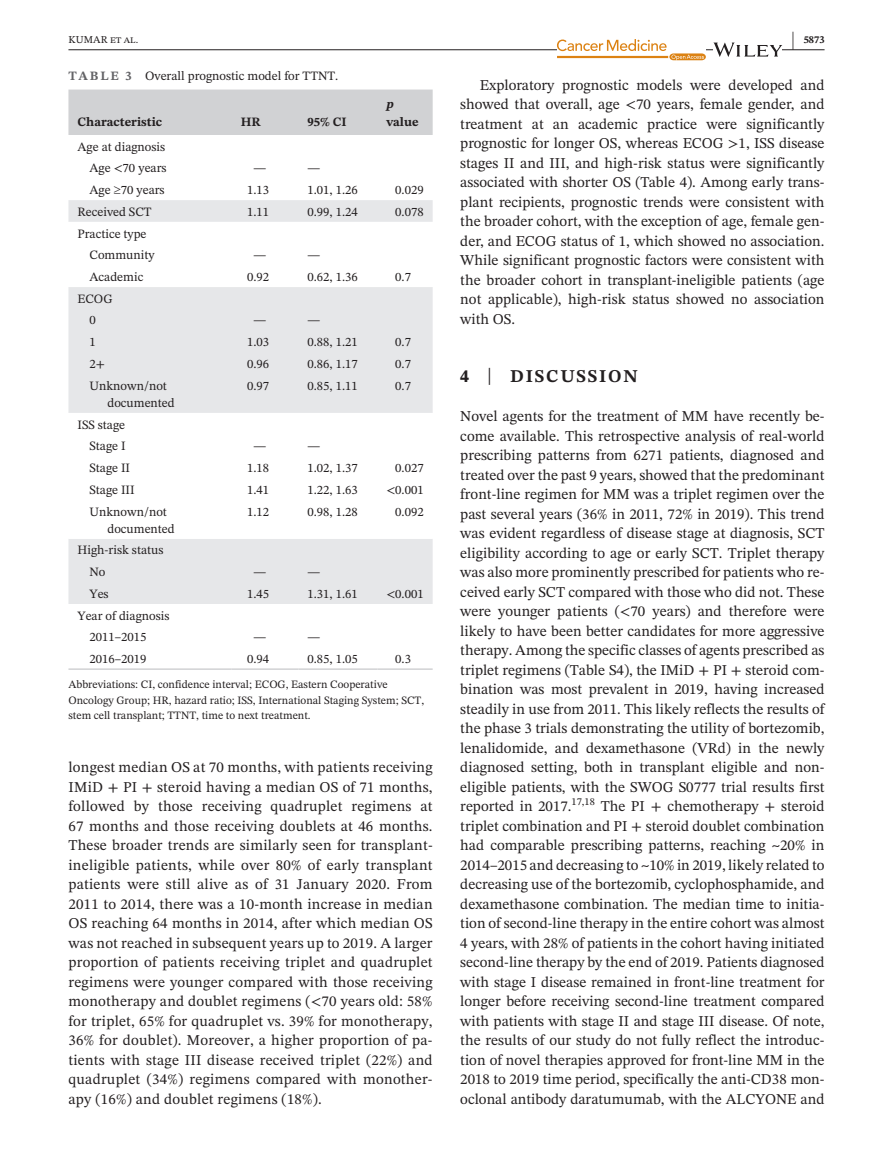
<style>
.page{position:relative;width:893px;height:1174px;background:#fff}
.page>*{position:absolute;margin:0;border:0;box-sizing:border-box;transform-origin:0 0}
.t1{font:700 21px "STIX Two Text";color:#231f20;scale:.42 1}
.t2{font:700 18px "STIX Two Text";letter-spacing:.1em;color:#231f20}
.t3{font:15px/19.5px "STIX Two Text";color:#231f20;text-align:justify}
.t4{font:12.75px/21.8px "STIX Two Text";color:#231f20}
.t5{font:700 12.75px "STIX Two Text";color:#231f20}
.t6{font:italic 700 12.75px "STIX Two Text";color:#231f20}
.t7{font:11.25px/15.8px "STIX Two Text";color:#231f20}
.t8{font:10.5px "STIX Two Text";color:#231f20}
.t9{font:700 10.5px "STIX Two Text";color:#231f20}
.s1{font-weight:700;color:#636366}
.s2{font-weight:400;font-size:23.7px}
</style>
<div class="page">
<hr style="left:68px;top:49px;width:756px;height:1px;background:#231f20">
<svg style="left:557px;top:39px;width:149px;height:21px"></svg>
<svg style="left:713px;top:43px;width:69px;height:14px"></svg>
<div style="left:68px;top:90px;width:365px;height:45px;background:#d1d2d4"></div>
<div style="left:68px;top:200px;width:365px;height:22px;background:#e6e7e9"></div>
<svg style="left:68px;top:287px;width:365px;height:317px;fill:#e6e7e9"></svg>
<hr style="left:68px;top:668px;width:164px;height:2px;background:#d1d2d4">
<hr style="left:232px;top:668px;width:66px;height:2px;background:#d1d2d4">
<hr style="left:298px;top:668px;width:79px;height:2px;background:#d1d2d4">
<hr style="left:377px;top:668px;width:56px;height:2px;background:#d1d2d4">
<h1 class="t1" style="left:792px;top:24px;width:8px">|</h1>
<p class="t8" style="left:68px;top:32px;width:71px">KUMAR et al.</p>
<p class="t9" style="left:804px;top:32px;width:22px">5873</p>
<p class="t4" style="left:68px;top:65px;width:271px"><span class="s1">TABLE 3</span> Overall prognostic model for TTNT.</p>
<p class="t5" style="left:77px;top:112px;width:86px">Characteristic</p>
<p class="t5" style="left:241px;top:112px;width:22px">HR</p>
<p class="t5" style="left:307px;top:112px;width:41px">95% CI</p>
<p class="t4" style="left:77px;top:135px;width:91px;text-align:right">Age at diagnosis<br>Age &lt;70 years</p>
<p class="t4" style="left:253px;top:157px;width:14px">—</p>
<p class="t4" style="left:307px;top:157px;width:14px">—</p>
<p class="t6" style="left:386px;top:95px;width:9px">p</p>
<p class="t5" style="left:386px;top:112px;width:34px">value</p>
<p class="t4" style="left:89px;top:179px;width:77px">Age ≥70 years</p>
<p class="t4" style="left:247px;top:179px;width:24px">1.13</p>
<p class="t4" style="left:307px;top:179px;width:52px">1.01, 1.26</p>
<p class="t4" style="left:395px;top:179px;width:30px">0.029</p>
<p class="t4" style="left:77px;top:201px;width:76px">Received SCT</p>
<p class="t4" style="left:247px;top:201px;width:24px">1.11</p>
<p class="t4" style="left:307px;top:201px;width:52px">0.99, 1.24</p>
<p class="t4" style="left:395px;top:201px;width:30px">0.078</p>
<p class="t4" style="left:89px;top:222px;width:67px;text-indent:-12px">Practice type<br>Community</p>
<p class="t4" style="left:253px;top:244px;width:14px">—</p>
<p class="t4" style="left:307px;top:244px;width:14px">—</p>
<p class="t4" style="left:89px;top:266px;width:55px">Academic</p>
<p class="t4" style="left:247px;top:266px;width:24px">0.92</p>
<p class="t4" style="left:307px;top:266px;width:52px">0.62, 1.36</p>
<p class="t4" style="left:395px;top:266px;width:17px">0.7</p>
<p class="t4" style="left:77px;top:287px;width:37px;text-align:center">ECOG<br>0</p>
<p class="t4" style="left:253px;top:309px;width:14px">—</p>
<p class="t4" style="left:307px;top:309px;width:14px">—</p>
<p class="t4" style="left:89px;top:331px;width:8px">1</p>
<p class="t4" style="left:247px;top:331px;width:24px">1.03</p>
<p class="t4" style="left:307px;top:331px;width:52px">0.88, 1.21</p>
<p class="t4" style="left:395px;top:331px;width:17px">0.7</p>
<p class="t4" style="left:89px;top:353px;width:17px">2+</p>
<p class="t4" style="left:247px;top:353px;width:24px">0.96</p>
<p class="t4" style="left:307px;top:353px;width:52px">0.86, 1.17</p>
<p class="t4" style="left:395px;top:353px;width:17px">0.7</p>
<p class="t4" style="left:107px;top:377px;width:69px;line-height:17.2px;text-indent:-18px">Unknown/not documented</p>
<p class="t4" style="left:247px;top:374px;width:24px">0.97</p>
<p class="t4" style="left:307px;top:374px;width:52px">0.85, 1.11</p>
<p class="t4" style="left:395px;top:374px;width:17px">0.7</p>
<p class="t4" style="left:77px;top:413px;width:50px;text-align:right">ISS stage<br>Stage I</p>
<p class="t4" style="left:253px;top:435px;width:14px">—</p>
<p class="t4" style="left:307px;top:435px;width:14px">—</p>
<p class="t4" style="left:89px;top:457px;width:42px">Stage II</p>
<p class="t4" style="left:247px;top:457px;width:24px">1.18</p>
<p class="t4" style="left:307px;top:457px;width:52px">1.02, 1.37</p>
<p class="t4" style="left:395px;top:457px;width:30px">0.027</p>
<p class="t4" style="left:89px;top:478px;width:47px">Stage III</p>
<p class="t4" style="left:247px;top:478px;width:24px">1.41</p>
<p class="t4" style="left:307px;top:478px;width:52px">1.22, 1.63</p>
<p class="t4" style="left:386px;top:478px;width:39px">&lt;0.001</p>
<p class="t4" style="left:107px;top:502px;width:69px;line-height:17.2px;text-indent:-18px">Unknown/not documented</p>
<p class="t4" style="left:247px;top:500px;width:24px">1.12</p>
<p class="t4" style="left:307px;top:500px;width:52px">0.98, 1.28</p>
<p class="t4" style="left:395px;top:500px;width:30px">0.092</p>
<p class="t4" style="left:89px;top:539px;width:76px;text-indent:-12px">High-risk status<br>No</p>
<p class="t4" style="left:253px;top:561px;width:14px">—</p>
<p class="t4" style="left:307px;top:561px;width:14px">—</p>
<p class="t4" style="left:89px;top:583px;width:21px">Yes</p>
<p class="t4" style="left:247px;top:583px;width:24px">1.45</p>
<p class="t4" style="left:307px;top:583px;width:52px">1.31, 1.61</p>
<p class="t4" style="left:386px;top:583px;width:39px">&lt;0.001</p>
<p class="t4" style="left:89px;top:604px;width:81px;text-indent:-12px">Year of diagnosis<br>2011–2015</p>
<p class="t4" style="left:253px;top:626px;width:14px">—</p>
<p class="t4" style="left:307px;top:626px;width:14px">—</p>
<p class="t4" style="left:89px;top:648px;width:58px">2016–2019</p>
<p class="t4" style="left:247px;top:648px;width:24px">0.94</p>
<p class="t4" style="left:307px;top:648px;width:52px">0.85, 1.05</p>
<p class="t4" style="left:395px;top:648px;width:17px">0.3</p>
<p class="t7" style="left:68px;top:676px;width:357px">Abbreviations: CI, confidence interval; ECOG, Eastern Cooperative<br>Oncology Group; HR, hazard ratio; ISS, International Staging System; SCT, stem cell transplant; TTNT, time to next treatment.</p>
<p class="t3" style="left:68px;top:757px;width:366px">longest median OS at 70 months, with patients receiving IMiD + PI + steroid having a median OS of 71 months, followed by those receiving quadruplet regimens at 67 months and those receiving doublets at 46 months.<br>These broader trends are similarly seen for transplant&shy;ineligible patients, while over 80% of early transplant patients were still alive as of 31 January 2020. From 2011 to 2014, there was a 10-month increase in median OS reaching 64 months in 2014, after which median OS was not reached in subsequent years up to 2019. A larger proportion of patients receiving triplet and quadruplet regimens were younger compared with those receiving monotherapy and doublet regimens (&lt;70 years old: 58% for triplet, 65% for quadruplet vs. 39% for monotherapy, 36% for doublet). Moreover, a higher proportion of pa&shy;tients with stage III disease received triplet (22%) and quadruplet (34%) regimens compared with monother&shy;apy (16%) and doublet regimens (18%).</p>
<p class="t3" style="left:460px;top:75px;width:366px;text-indent:20px">Exploratory prognostic models were developed and showed that overall, age &lt;70 years, female gender, and treatment at an academic practice were significantly prognostic for longer OS, whereas ECOG &gt;1, ISS disease stages II and III, and high-risk status were significantly associated with shorter OS (Table 4). Among early trans&shy;plant recipients, prognostic trends were consistent with the broader cohort, with the exception of age, female gen&shy;der, and ECOG status of 1, which showed no association.<br>While significant prognostic factors were consistent with the broader cohort in transplant-ineligible patients (age not applicable), high-risk status showed no association with OS.</p>
<p class="t2" style="left:460px;top:363px;width:179px">4 <span class="s2">|</span> DISCUSSION</p>
<p class="t3" style="left:460px;top:406px;width:366px">Novel agents for the treatment of MM have recently be&shy;come available. This retrospective analysis of real-world prescribing patterns from 6271 patients, diagnosed and treated over the past 9 years, showed that the predominant front-line regimen for MM was a triplet regimen over the past several years (36% in 2011, 72% in 2019). This trend was evident regardless of disease stage at diagnosis, SCT eligibility according to age or early SCT. Triplet therapy was also more prominently prescribed for patients who re&shy;ceived early SCT compared with those who did not. These were younger patients (&lt;70 years) and therefore were likely to have been better candidates for more aggressive therapy. Among the specific classes of agents prescribed as triplet regimens (Table S4), the IMiD + PI + steroid com&shy;bination was most prevalent in 2019, having increased steadily in use from 2011. This likely reflects the results of the phase 3 trials demonstrating the utility of bortezomib, lenalidomide, and dexamethasone (VRd) in the newly diagnosed setting, both in transplant eligible and non&shy;eligible patients, with the SWOG S0777 trial results first reported in 2017.<sup>17,18</sup> The PI + chemotherapy + steroid triplet combination and PI + steroid doublet combination had comparable prescribing patterns, reaching ~20% in 2014–2015 and decreasing to ~10% in 2019, likely related to decreasing use of the bortezomib, cyclophosphamide, and dexamethasone combination. The median time to initia&shy;tion of second-line therapy in the entire cohort was almost 4 years, with 28% of patients in the cohort having initiated second-line therapy by the end of 2019. Patients diagnosed with stage I disease remained in front-line treatment for longer before receiving second-line treatment compared with patients with stage II and stage III disease. Of note, the results of our study do not fully reflect the introduc&shy;tion of novel therapies approved for front-line MM in the 2018 to 2019 time period, specifically the anti-CD38 mon&shy;oclonal antibody daratumumab, with the ALCYONE and</p>
</div>
